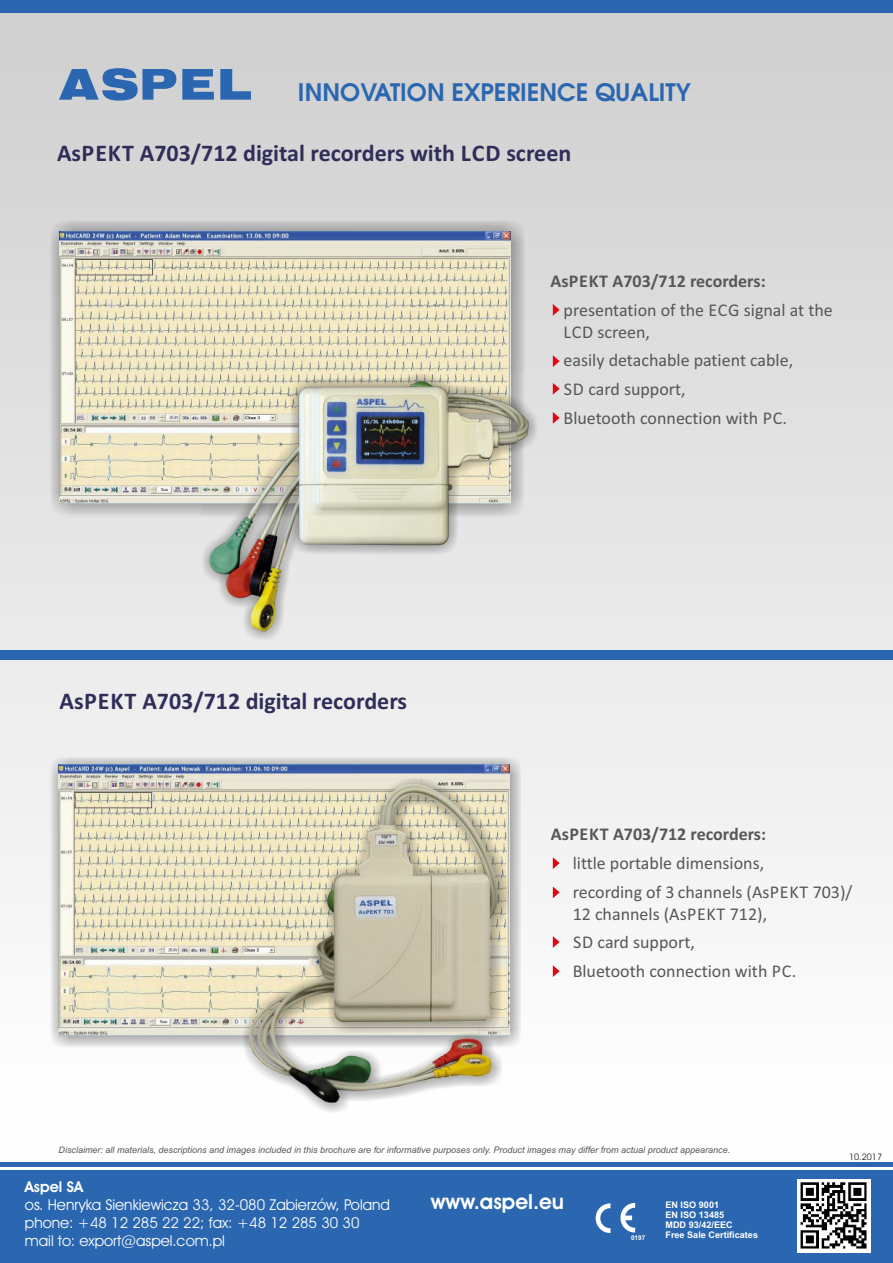
<style>
.page{position:relative;width:893px;height:1263px;background:#fff}
.page>*{position:absolute;margin:0;border:0;box-sizing:border-box;transform-origin:0 0}
.t1{font:700 24px "Calibri";color:#302e59}
.t2{font:700 24px "Avalon";color:#2a67b0}
.t3{font:600 21px "Avant Garde IT Cby BT";color:#fff}
.t4{font:18px/28.5px "Calibri";color:#575756}
.t5{font:700 18px "Calibri";color:#575756}
.t6{font:15px/18px "Avant Garde IT Cby BT";color:#fff}
.t7{font:600 15px "Avant Garde IT Cby BT";color:#fff}
.t8{font:700 9.15px/10.2px "Arial";color:#fff}
.t9{font:italic 9px "Arial";color:#575756}
.t10{font:9px "Avant Garde IT Cby BT";color:#1d1b1a}
.t11{font:700 6.45px "Arial";color:#fff}
</style>
<div class="page">
<div style="left:0;top:0;width:893px;height:1263px;background:linear-gradient(to bottom,#cfcfcf,#fff)"></div>
<div style="left:0;top:0;width:893px;height:13px;background:#2a67b0"></div>
<svg style="left:553px;top:304px;width:7px;height:12px"></svg>
<svg style="left:553px;top:355px;width:7px;height:12px"></svg>
<svg style="left:553px;top:383px;width:7px;height:12px"></svg>
<div style="left:0;top:651px;width:893px;height:9px;background:#2a67b0"></div>
<div style="left:49px;top:221px;width:476px;height:296px;background:#1d1b1a;opacity:.49"></div>
<img style="left:59px;top:232px;width:452px;height:272px">
<div style="left:201px;top:373px;width:336px;height:267px;background:#1d1b1a;opacity:.49"></div>
<img style="left:210px;top:382px;width:319px;height:250px">
<svg style="left:59px;top:68px;width:117px;height:33px;background:#6f93be"></svg>
<svg style="left:182px;top:69px;width:32px;height:31px"></svg>
<svg style="left:220px;top:69px;width:31px;height:31px"></svg>
<div style="left:0;top:1170px;width:893px;height:93px;background:#2a67b0"></div>
<hr style="left:0;top:1163px;width:893px;height:4px;background:#2a67b0">
<div style="left:797px;top:1179px;width:73px;height:73px;background:#fff"></div>
<svg style="left:596px;top:1203px;width:39px;height:30px"></svg>
<img style="left:800px;top:1182px;width:67px;height:67px">
<svg style="left:553px;top:412px;width:7px;height:12px"></svg>
<svg style="left:553px;top:857px;width:7px;height:12px"></svg>
<svg style="left:553px;top:886px;width:7px;height:12px"></svg>
<svg style="left:553px;top:936px;width:7px;height:12px"></svg>
<svg style="left:553px;top:965px;width:7px;height:12px"></svg>
<div style="left:50px;top:757px;width:471px;height:290px;background:#1d1b1a;opacity:.49"></div>
<img style="left:58px;top:764px;width:452px;height:272px">
<div style="left:242px;top:778px;width:266px;height:335px;background:#1d1b1a;opacity:.49"></div>
<img style="left:249px;top:785px;width:249px;height:317px">
<h1 class="t2" style="left:298px;top:78px;width:394px">INNOVATION EXPERIENCE QUALITY</h1>
<h1 class="t1" style="left:57px;top:143px;width:516px">AsPEKT A703/712 digital recorders with LCD screen</h1>
<h1 class="t1" style="left:60px;top:691px;width:349px">AsPEKT A703/712 digital recorders</h1>
<p class="t5" style="left:550px;top:274px;width:217px">AsPEKT A703/712 recorders:</p>
<p class="t4" style="left:563px;top:300px;width:271px;line-height:21.9px">presentation of the ECG signal at the<br>LCD screen,</p>
<p class="t4" style="left:563px;top:348px;width:231px">easily detachable patient cable,<br>SD card support,<br>Bluetooth connection with PC.</p>
<p class="t5" style="left:551px;top:827px;width:217px">AsPEKT A703/712 recorders:</p>
<p class="t4" style="left:573px;top:850px;width:281px">little portable dimensions,<br>recording of 3 channels (AsPEKT 703)/</p>
<p class="t4" style="left:573px;top:901px;width:225px">12 channels (AsPEKT 712),<br>SD card support,<br>Bluetooth connection with PC.</p>
<p class="t9" style="left:59px;top:1146px;width:673px">Disclaimer: all materials, descriptions and images included in this brochure are for informative purposes only. Product images may differ from actual product appearance.</p>
<p class="t7" style="left:25px;top:1180px;width:60px">Aspel SA</p>
<p class="t6" style="left:25px;top:1197px;width:367px">os. Henryka Sienkiewicza 33, 32-080 Zabierzów, Poland phone: +48 12 285 22 22; fax: +48 12 285 30 30 mail to: export@aspel.com.pl</p>
<p class="t3" style="left:431px;top:1193px;width:135px">www.aspel.eu</p>
<p class="t8" style="left:665px;top:1200px;width:69px">EN ISO 9001<br>EN ISO 13485<br>MDD 93/42/EEC</p>
<p class="t11" style="left:631px;top:1235px;width:16px">0197</p>
<p class="t8" style="left:665px;top:1231px;width:94px">Free Sale Certificates</p>
<p class="t10" style="left:849px;top:1153px;width:35px">10.2017</p>
</div>
